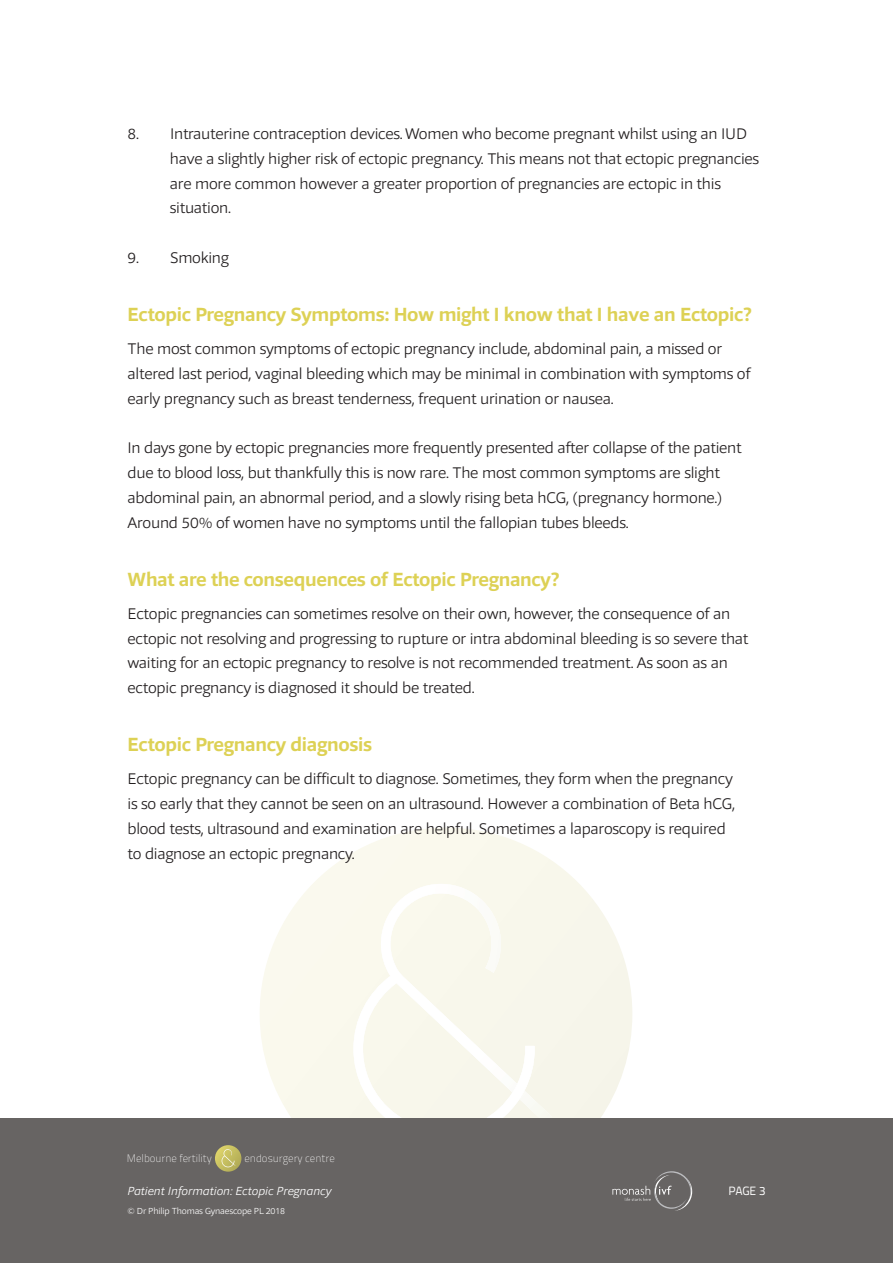
<style>
.page{position:relative;width:893px;height:1263px;background:#fff}
.page>*{position:absolute;margin:0;border:0;box-sizing:border-box;transform-origin:0 0}
.t1{font:700 19.5px "Foro Sans";letter-spacing:-.015em;color:#ddd155}
.t2{font:300 15.75px/24.8px "Foro Sans";letter-spacing:-.015em;color:#231f20}
.t3{font:italic 300 12px "Foro Sans";color:#fff}
.t4{font:12px "Titillium Text 22 L";color:#fff}
.t5{font:700 10.8px "Titillium Text 14 L";color:#fff}
.t6{font:300 9px "Foro Sans";letter-spacing:-.015em;color:#fff}
</style>
<div class="page">
<svg style="left:260px;top:828px;width:372px;height:290px"></svg>
<svg style="left:353px;top:884px;width:199px;height:234px;background:#f9f8ee"></svg>
<div style="left:0;top:1118px;width:893px;height:145px;background:#676463"></div>
<svg style="left:215px;top:1145px;width:26px;height:27px"></svg>
<svg style="left:222px;top:1149px;width:14px;height:18px"></svg>
<svg style="left:612px;top:1171px;width:80px;height:40px"></svg>
<p class="t2" style="left:170px;top:123px;width:591px;text-indent:-42px">8. Intrauterine contraception devices. Women who become pregnant whilst using an IUD have a slightly higher risk of ectopic pregnancy. This means not that ectopic pregnancies are more common however a greater proportion of pregnancies are ectopic in this situation.</p>
<p class="t2" style="left:128px;top:247px;width:103px">9. Smoking</p>
<p class="t1" style="left:128px;top:308px;width:626px">Ectopic Pregnancy Symptoms: How might I know that I have an Ectopic?</p>
<p class="t2" style="left:128px;top:338px;width:624px">The most common symptoms of ectopic pregnancy include, abdominal pain, a missed or altered last period, vaginal bleeding which may be minimal in combination with symptoms of early pregnancy such as breast tenderness, frequent urination or nausea.</p>
<p class="t2" style="left:128px;top:437px;width:616px">In days gone by ectopic pregnancies more frequently presented after collapse of the patient due to blood loss, but thankfully this is now rare. The most common symptoms are slight abdominal pain, an abnormal period, and a slowly rising beta hCG, (pregnancy hormone.)<br>Around 50% of women have no symptoms until the fallopian tubes bleeds.</p>
<p class="t1" style="left:128px;top:572px;width:434px">What are the consequences of Ectopic Pregnancy?</p>
<p class="t2" style="left:128px;top:603px;width:622px">Ectopic pregnancies can sometimes resolve on their own, however, the consequence of an ectopic not resolving and progressing to rupture or intra abdominal bleeding is so severe that waiting for an ectopic pregnancy to resolve is not recommended treatment. As soon as an ectopic pregnancy is diagnosed it should be treated.</p>
<p class="t1" style="left:128px;top:738px;width:246px">Ectopic Pregnancy diagnosis</p>
<p class="t2" style="left:128px;top:768px;width:609px">Ectopic pregnancy can be difficult to diagnose. Sometimes, they form when the pregnancy is so early that they cannot be seen on an ultrasound. However a combination of Beta hCG, blood tests, ultrasound and examination are helpful. Sometimes a laparoscopy is required to diagnose an ectopic pregnancy.</p>
<p class="t5" style="left:127px;top:1154px;width:87px">Melbourne fertility</p>
<p class="t5" style="left:244px;top:1154px;width:92px">endosurgery centre</p>
<p class="t3" style="left:128px;top:1187px;width:205px">Patient Information: Ectopic Pregnancy</p>
<p class="t4" style="left:728px;top:1187px;width:39px">PAGE 3</p>
<p class="t6" style="left:128px;top:1208px;width:159px">© Dr Philip Thomas Gynaescope PL 2018</p>
</div>
